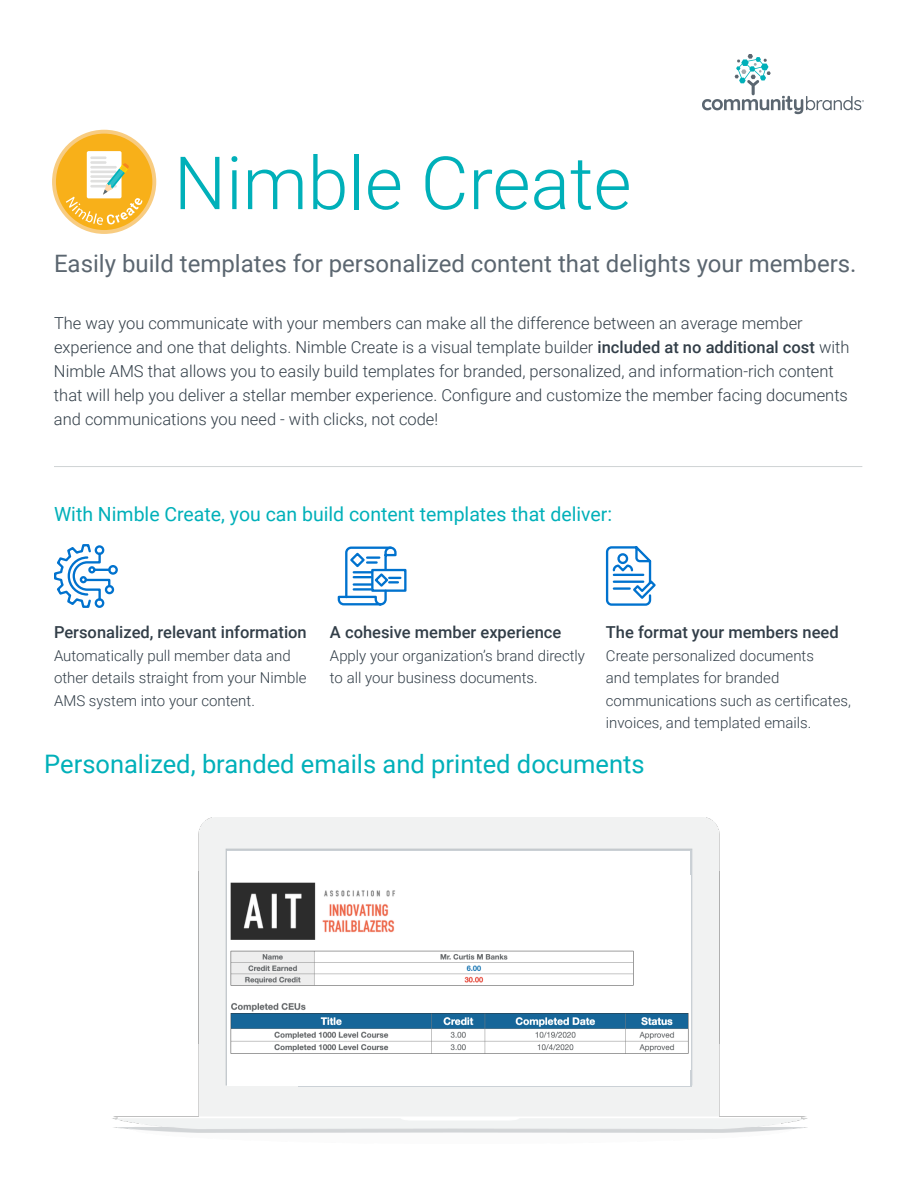
<style>
.page{position:relative;width:918px;height:1188px;background:#fff}
.page>*{position:absolute;margin:0;border:0;box-sizing:border-box;transform-origin:0 0}
.t1{font:300 73.5px "Roboto";color:#00b0b9}
.t2{font:25.5px "Roboto";color:#00b0b9}
.t3{font:24px "Roboto";color:#5b6670}
.t4{font:19.5px "Roboto";color:#00b0b9}
.t5{font:300 16.5px/24px "Roboto";color:#323e48}
.t6{font:500 16.5px "Roboto";color:#323e48}
.t7{font:300 15px/22.5px "Roboto";color:#323e48}
.s1{font-weight:500}
</style>
<div class="page">
<svg style="left:702px;top:54px;width:162px;height:60px"></svg>
<hr style="left:54px;top:466px;width:808px;height:1px;background:#cfd3d5">
<svg style="left:54px;top:544px;width:64px;height:64px"></svg>
<svg style="left:337px;top:546px;width:66px;height:60px"></svg>
<div style="left:371px;top:569px;width:36px;height:23px;border:2px solid #0072ce"></div>
<svg style="left:605px;top:546px;width:51px;height:60px"></svg>
<div style="left:617px;top:553px;width:11px;height:11px;border:2px solid #0072ce;border-radius:50%"></div>
<svg style="left:52px;top:130px;width:104px;height:104px"></svg>
<img style="left:112px;top:1044px;width:696px;height:89px">
<hr style="left:298px;top:1084px;width:394px;height:2px;background:#cbd1d6">
<img style="left:198px;top:817px;width:522px;height:227px">
<hr style="left:298px;top:979px;width:394px;height:2px;background:#cbd1d6">
<div style="left:227px;top:852px;width:463px;height:234px;background:#fff"></div>
<img style="left:230px;top:876px;width:461px;height:194px">
<h1 class="t1" style="left:174px;top:132px;width:459px">Nimble Create</h1>
<h3 class="t3" style="left:54px;top:246px;width:804px">Easily build templates for personalized content that delights your members.</h3>
<p class="t5" style="left:54px;top:310px;width:797px">The way you communicate with your members can make all the difference between an average member experience and one that delights. Nimble Create is a visual template builder <span class="s1">included at no additional cost</span> with Nimble AMS that allows you to easily build templates for branded, personalized, and information-rich content that will help you deliver a stellar member experience. Configure and customize the member facing documents and communications you need - with clicks, not code!</p>
<p class="t4" style="left:54px;top:501px;width:560px">With Nimble Create, you can build content templates that deliver:</p>
<p class="t6" style="left:54px;top:621px;width:254px">Personalized, relevant information</p>
<p class="t7" style="left:54px;top:643px;width:254px">Automatically pull member data and other details straight from your Nimble<br>AMS system into your content.</p>
<p class="t6" style="left:330px;top:621px;width:233px">A cohesive member experience</p>
<p class="t7" style="left:330px;top:643px;width:257px">Apply your organization’s brand directly to all your business documents.</p>
<p class="t6" style="left:606px;top:621px;width:234px">The format your members need</p>
<p class="t7" style="left:606px;top:643px;width:247px">Create personalized documents<br>and templates for branded communications such as certificates, invoices, and templated emails.</p>
<h2 class="t2" style="left:44px;top:746px;width:602px">Personalized, branded emails and printed documents</h2>
</div>
